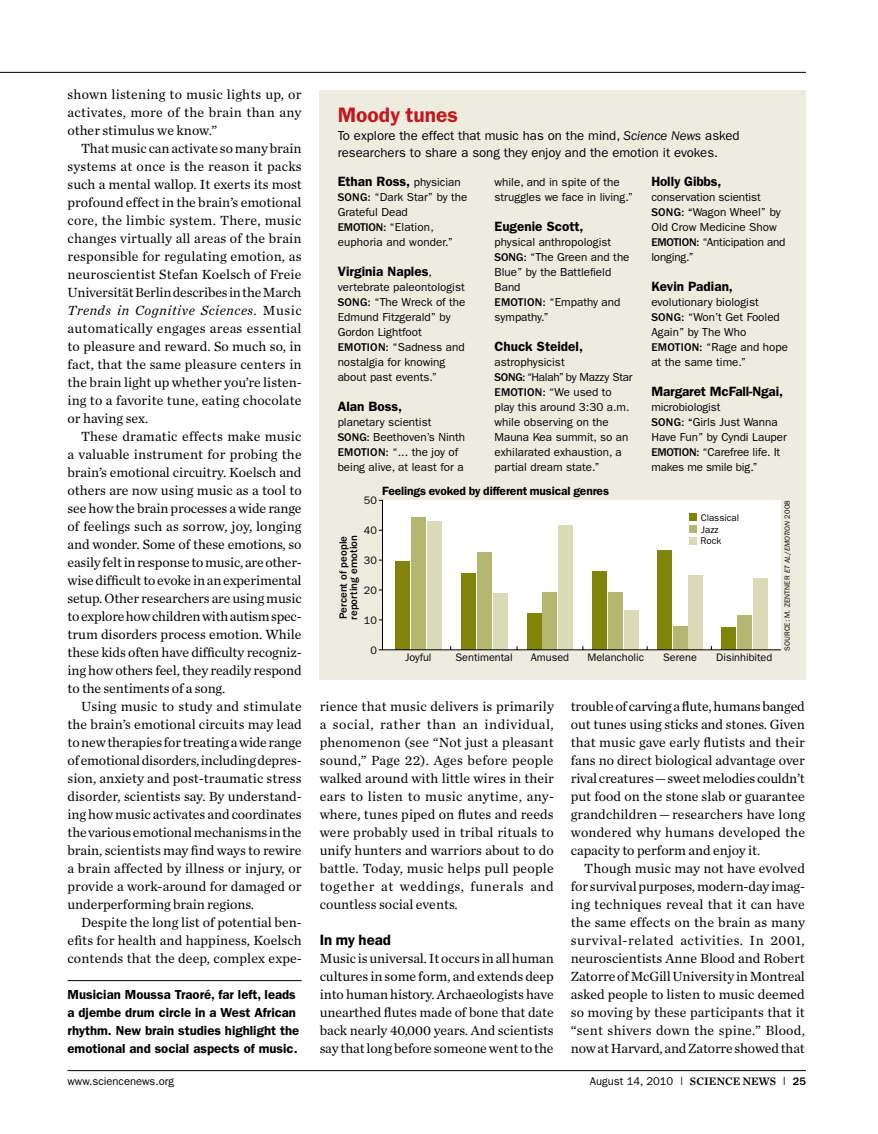
<style>
.page{position:relative;width:878px;height:1134px;background:#fff}
.page>*{position:absolute;margin:0;border:0;box-sizing:border-box;transform-origin:0 0}
.t1{font:600 21px "ITC Franklin Gothic Std";color:#c4161c}
.t2{font:600 15px "ITC Franklin Gothic Std";color:#000}
.t3{font:13.8px/18px "Chronicle Text G1";color:#000;text-align:justify}
.t4{font:600 13.5px "ITC Franklin Gothic Std";color:#000}
.t5{font:600 13.2px/18px "ITC Franklin Gothic Std";color:#000}
.t6{font:13.2px/18px "ITC Franklin Gothic Std";color:#000}
.t7{font:600 12px "ITC Franklin Gothic Std";letter-spacing:-.01em;color:#000}
.t8{font:11.7px/15px "ITC Franklin Gothic Std";color:#000}
.t9{font:11.25px "ITC Franklin Gothic Std";color:#000}
.t10{font:10.8px "ITC Franklin Gothic Std";color:#000}
.t11{font:500 10.8px/10.5px "ITC Franklin Gothic Std";color:#000}
.t12{font:9.75px/11.6px "ITC Franklin Gothic Std";color:#000}
.t13{font:7.5px "ITC Franklin Gothic Std";letter-spacing:.01em;color:#000}
.s1{font-style:italic}
.s2{font-weight:400;font-size:11.7px}
.s3{font-weight:500}
.s4{font-family:"Chronicle Text G1 Semi"}
</style>
<div class="page">
<div style="left:320px;top:90px;width:486px;height:590px;background:#eeecdf"></div>
<svg style="left:378px;top:499px;width:402px;height:152px;background:#e4e4cc"></svg>
<hr style="left:0;top:72px;width:806px;height:1px;background:#000">
<hr style="left:68px;top:1070px;width:738px;height:1px;background:#000">
<hr style="left:68px;top:980px;width:234px;height:1px;background:#000">
<p class="t3" style="left:68px;top:85px;width:235px">shown listening to music lights up, or activates, more of the brain than any other stimulus we know.”</p>
<p class="t3" style="left:68px;top:139px;width:236px;text-indent:14px">That music can activate so many brain systems at once is the reason it packs such a mental wallop. It exerts its most profound effect in the brain’s emotional core, the limbic system. There, music changes virtually all areas of the brain responsible for regulating emotion, as neuroscientist Stefan Koelsch of Freie Universität Berlin describes in the March <span class="s1">Trends in Cognitive Sciences</span>. Music automatically engages areas essential to pleasure and reward. So much so, in fact, that the same pleasure centers in the brain light up whether you’re listen&shy;ing to a favorite tune, eating chocolate or having sex.</p>
<p class="t3" style="left:68px;top:427px;width:236px;text-indent:14px">These dramatic effects make music a valuable instrument for probing the brain’s emotional circuitry. Koelsch and others are now using music as a tool to see how the brain processes a wide range of feelings such as sorrow, joy, longing and wonder. Some of these emotions, so easily felt in response to music, are other&shy;wise difficult to evoke in an experimental setup. Other researchers are using music to explore how children with autism spec&shy;trum disorders process emotion. While these kids often have difficulty recogniz&shy;ing how others feel, they readily respond to the sentiments of a song.</p>
<p class="t3" style="left:68px;top:697px;width:236px;text-indent:14px">Using music to study and stimulate the brain’s emotional circuits may lead to new therapies for treating a wide range of emotional disorders, including depres&shy;sion, anxiety and post-traumatic stress disorder, scientists say. By understand&shy;ing how music activates and coordinates the various emotional mechanisms in the brain, scientists may find ways to rewire a brain affected by illness or injury, or provide a work-around for damaged or underperforming brain regions.</p>
<p class="t3" style="left:68px;top:913px;width:236px;text-indent:14px">Despite the long list of potential ben&shy;efits for health and happiness, Koelsch contends that the deep, complex expe-</p>
<p class="t5" style="left:68px;top:985px;width:233px">Musician Moussa Traoré, far left, leads a djembe drum circle in a West African rhythm. New brain studies highlight the emotional and social aspects of music.</p>
<h1 class="t1" style="left:338px;top:102px;width:122px">Moody tunes</h1>
<p class="t6" style="left:338px;top:126px;width:403px">To explore the effect that music has on the mind, <span class="s1">Science News</span> asked researchers to share a song they enjoy and the emotion it evokes.</p>
<p class="t4" style="left:338px;top:173px;width:125px">Ethan Ross, <span class="s2">physician</span></p>
<p class="t8" style="left:337px;top:190px;width:131px"><span class="s3">SONG:</span> “Dark Star” by the<br>Grateful Dead<br><span class="s3">EMOTION:</span> “Elation, euphoria and wonder.”</p>
<p class="t4" style="left:338px;top:263px;width:96px">Virginia Naples<span class="s2">,</span></p>
<p class="t8" style="left:337px;top:280px;width:129px">vertebrate paleontologist<br><span class="s3">SONG:</span> “The Wreck of the<br>Edmund Fitzgerald” by<br>Gordon Lightfoot<br><span class="s3">EMOTION:</span> “Sadness and nostalgia for knowing about past events.”</p>
<p class="t4" style="left:338px;top:398px;width:66px">Alan Boss,</p>
<p class="t8" style="left:337px;top:415px;width:129px">planetary scientist<br><span class="s3">SONG:</span> Beethoven’s Ninth<br><span class="s3">EMOTION:</span> “... the joy of being alive, at least for a</p>
<p class="t8" style="left:494px;top:175px;width:140px">while, and in spite of the struggles we face in living.”</p>
<p class="t4" style="left:494px;top:218px;width:91px">Eugenie Scott,</p>
<p class="t8" style="left:494px;top:235px;width:137px">physical anthropologist<br><span class="s3">SONG:</span> “The Green and the<br>Blue” by the Battlefield<br>Band<br><span class="s3">EMOTION:</span> “Empathy and sympathy.”</p>
<p class="t4" style="left:494px;top:338px;width:90px">Chuck Steidel,</p>
<p class="t8" style="left:494px;top:355px;width:140px">astrophysicist<br><span class="s3">SONG:</span> “Halah” by Mazzy Star<br><span class="s3">EMOTION:</span> “We used to play this around 3:30 a.m. while observing on the<br>Mauna Kea summit, so an exhilarated exhaustion, a partial dream state.”</p>
<p class="t4" style="left:651px;top:173px;width:72px">Holly Gibbs,</p>
<p class="t8" style="left:651px;top:190px;width:136px">conservation scientist<br><span class="s3">SONG: “</span>Wagon Wheel” by<br>Old Crow Medicine Show<br><span class="s3">EMOTION:</span> “Anticipation and longing.”</p>
<p class="t4" style="left:651px;top:278px;width:83px">Kevin Padian,</p>
<p class="t8" style="left:651px;top:295px;width:138px">evolutionary biologist<br><span class="s3">SONG:</span> “Won’t Get Fooled<br>Again” by The Who<br><span class="s3">EMOTION:</span> “Rage and hope at the same time.”</p>
<p class="t4" style="left:651px;top:383px;width:133px">Margaret McFall-Ngai,</p>
<p class="t8" style="left:651px;top:400px;width:137px">microbiologist<br><span class="s3">SONG: “</span>Girls Just Wanna<br>H ave Fun” by Cyndi Lauper<br><span class="s3">EMOTION:</span> “Carefree life. It makes me smile big.”</p>
<p class="t7" style="left:382px;top:484px;width:228px">Feelings evoked by different musical genres</p>
<p class="t10" style="left:364px;top:494px;width:15px">50</p>
<p class="t10" style="left:364px;top:524px;width:15px">40</p>
<p class="t11" style="left:338px;top:620px;width:86px;rotate:-90deg">PERCENT OF PEOPLE<br>REPORTING EMOTION</p>
<p class="t10" style="left:364px;top:554px;width:15px">30</p>
<p class="t10" style="left:364px;top:584px;width:15px">20</p>
<p class="t10" style="left:364px;top:614px;width:15px">10</p>
<p class="t12" style="left:700px;top:512px;width:40px">Classical<br>Jazz<br>Rock</p>
<p class="t10" style="left:370px;top:644px;width:8px">0</p>
<p class="t10" style="left:405px;top:652px;width:28px">Joyful</p>
<p class="t10" style="left:455px;top:652px;width:59px">Sentimental</p>
<p class="t10" style="left:531px;top:652px;width:40px">Amused</p>
<p class="t10" style="left:587px;top:652px;width:58px">Melancholic</p>
<p class="t10" style="left:663px;top:652px;width:35px">Serene</p>
<p class="t10" style="left:716px;top:652px;width:58px">Disinhibited</p>
<p class="t13" style="left:782px;top:651px;width:152px;rotate:-90deg">source: m. Zentner <span class="s1">et al</span>/<span class="s1">emotion</span> 2008</p>
<p class="t3" style="left:319px;top:697px;width:236px">rience that music delivers is primarily a social, rather than an individual, phenomenon (see “Not just a pleasant sound,” Page 22). Ages before people walked around with little wires in their ears to listen to music anytime, any&shy;where, tunes piped on flutes and reeds were probably used in tribal rituals to unify hunters and warriors about to do battle. Today, music helps pull people together at weddings, funerals and countless social events.</p>
<p class="t2" style="left:320px;top:931px;width:73px">In my head</p>
<p class="t3" style="left:320px;top:949px;width:236px">Music is universal. It occurs in all human cultures in some form, and extends deep into human history. Archaeologists have unearthed flutes made of bone that date back nearly 40,000 years. And scientists say that long before someone went to the</p>
<p class="t3" style="left:570px;top:697px;width:236px">trouble of carving a flute, humans banged out tunes using sticks and stones. Given that music gave early flutists and their fans no direct biological advantage over rival creatures—sweet melodies couldn’t put food on the stone slab or guarantee grandchildren—researchers have long wondered why humans developed the capacity to perform and enjoy it.</p>
<p class="t3" style="left:570px;top:859px;width:236px;text-indent:14px">Though music may not have evolved for survival purposes, modern-day imag&shy;ing techniques reveal that it can have the same effects on the brain as many survival-related activities. In 2001, neuroscientists Anne Blood and Robert Zatorre of McGill University in Montreal asked people to listen to music deemed so moving by these participants that it “sent shivers down the spine.” Blood, now at Harvard, and Zatorre showed that</p>
<p class="t9" style="left:68px;top:1074px;width:108px">www.sciencenews.org</p>
<p class="t9" style="left:589px;top:1074px;width:218px">August 14, 2010 <sup>|</sup> <span class="s4">SCIENCE NEWS</span> <sup>|</sup> <span class="s3">25</span></p>
</div>
